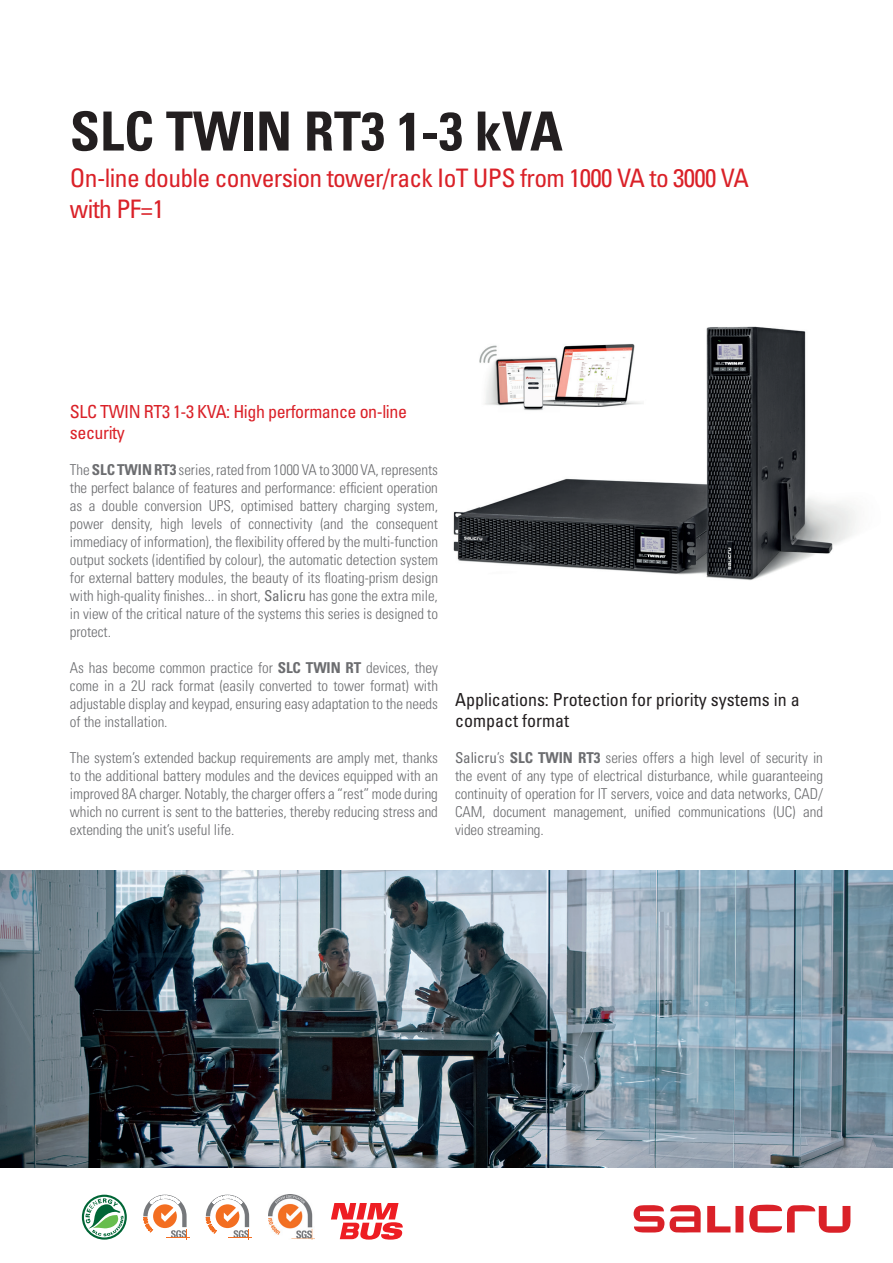
<style>
.page{position:relative;width:893px;height:1263px;background:#fff}
.page>*{position:absolute;margin:0;border:0;box-sizing:border-box;transform-origin:0 0}
.t1{font:700 condensed 54px "Univers LT Std";color:#231f20}
.t2{font:condensed 25.5px/30.6px "Univers LT Std";letter-spacing:-.025em;color:#da2128}
.t3{font:condensed 18px/21px "Univers LT Std";color:#231f20}
.t4{font:condensed 18px/21px "Univers LT Std";letter-spacing:-.025em;color:#da2128}
.t5{font:300 condensed 15px/18px "Univers LT Std";letter-spacing:-.005em;color:#6c6d70;text-align:justify}
.s1{font-weight:700}
.s2{font-weight:400}
</style>
<div class="page">
<svg style="left:634px;top:1204px;width:217px;height:29px"></svg>
<img style="left:0;top:871px;width:893px;height:297px">
<img style="left:453px;top:326px;width:403px;height:254px">
<svg style="left:82px;top:1195px;width:45px;height:44px"></svg>
<svg style="left:143px;top:1195px;width:46px;height:44px"></svg>
<svg style="left:206px;top:1195px;width:46px;height:44px"></svg>
<img style="left:268px;top:1195px;width:46px;height:44px">
<svg style="left:331px;top:1203px;width:72px;height:36px"></svg>
<h1 class="t1" style="left:70px;top:98px;width:494px">SLC TWIN RT3 1-3 kVA</h1>
<h2 class="t2" style="left:70px;top:162px;width:681px">On-line double conversion tower/rack IoT UPS from 1000 VA to 3000 VA with PF=1</h2>
<p class="t4" style="left:70px;top:400px;width:339px">SLC TWIN RT3 1-3 KVA: High performance on-line security</p>
<p class="t5" style="left:70px;top:460px;width:370px">The <span class="s1">SLC TWIN RT3</span> series, rated from 1000 VA to 3000 VA, represents the perfect balance of features and performance: efficient operation as a double conversion UPS, optimised battery charging system, power density, high levels of connectivity (and the consequent immediacy of information), the flexibility offered by the multi-function output sockets (identified by colour), the automatic detection system for external battery modules, the beauty of its floating-prism design with high-quality finishes... in short, <span class="s2">Salicru</span> has gone the extra mile, in view of the critical nature of the systems this series is designed to protect.</p>
<p class="t5" style="left:70px;top:658px;width:370px">As has become common practice for <span class="s1">SLC TWIN RT</span> devices, they come in a 2U rack format (easily converted to tower format) with adjustable display and keypad, ensuring easy adaptation to the needs of the installation.</p>
<p class="t5" style="left:70px;top:748px;width:370px">The system’s extended backup requirements are amply met, thanks to the additional battery modules and the devices equipped with an improved 8A charger. Notably, the charger offers a “rest” mode during which no current is sent to the batteries, thereby reducing stress and extending the unit’s useful life.</p>
<p class="t3" style="left:455px;top:688px;width:346px">Applications: Protection for priority systems in a compact format</p>
<p class="t5" style="left:455px;top:748px;width:370px"><span class="s2">Salicru</span>’s <span class="s1">SLC TWIN RT3</span> series offers a high level of security in the event of any type of electrical disturbance, while guaranteeing continuity of operation for IT servers, voice and data networks, CAD/ CAM, document management, unified communications (UC) and video streaming.</p>
</div>
